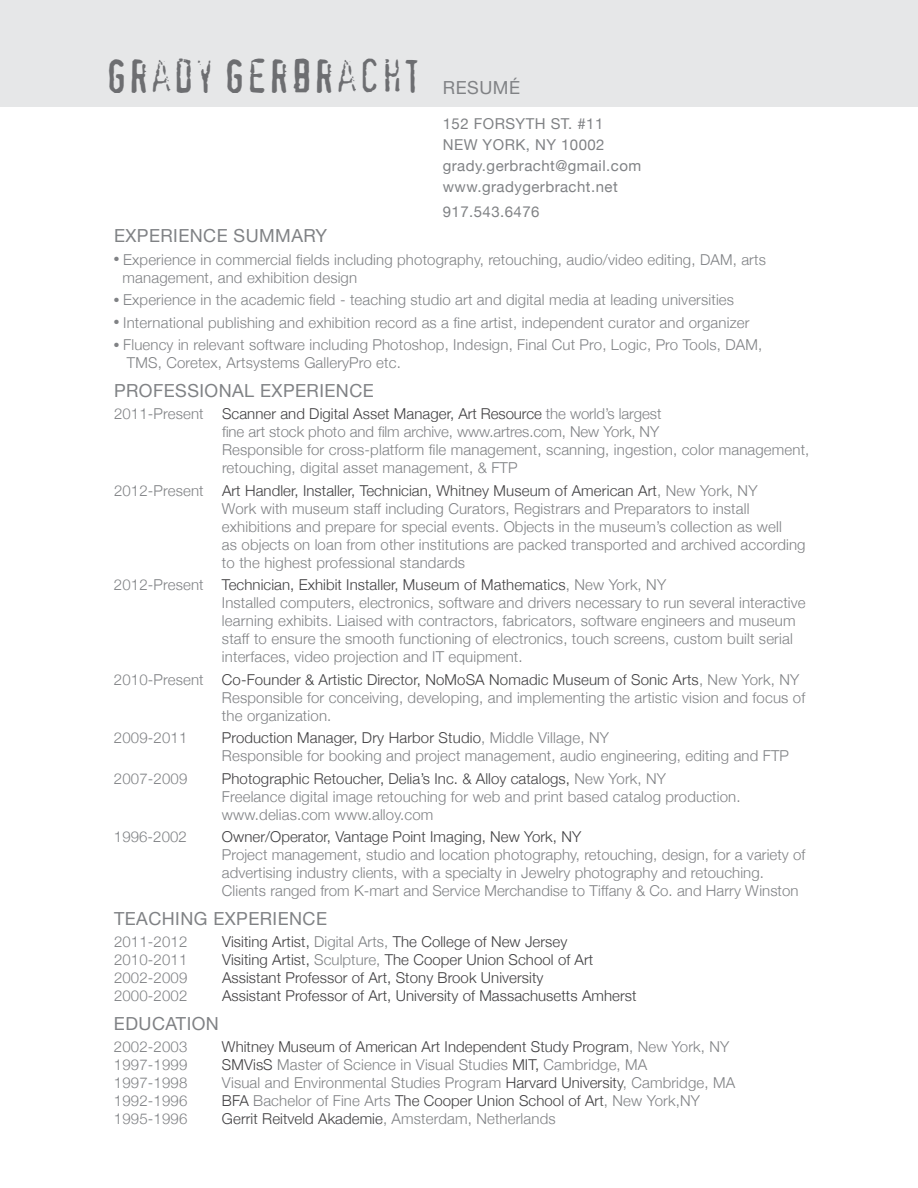
<style>
.page{position:relative;width:918px;height:1188px;background:#fff}
.page>*{position:absolute;margin:0;border:0;box-sizing:border-box;transform-origin:0 0}
.t1{font:45px "Confidential";color:#6d6e71}
.t2{font:18px "Helvetica Neue";letter-spacing:.025em;color:#808285}
.t3{font:300 15px/18px "Helvetica Neue";letter-spacing:.01em;color:#808285}
.t4{font:300 15px "Helvetica Neue";letter-spacing:.005em;color:#414042}
.t5{font:15px/21px "Helvetica Neue";letter-spacing:.03em;color:#808285}
.s1{color:#414042}
.s2{color:#808285}
</style>
<div class="page">
<div style="left:1px;top:1px;width:917px;height:106px;background:#e6e7e8"></div>
<h1 class="t1" style="left:105px;top:57px;width:317px">GRADY GERBRACHT</h1>
<p class="t2" style="left:443px;top:77px;width:79px">RESUMÉ</p>
<p class="t5" style="left:443px;top:113px;width:200px">152 FORSYTH ST. #11<br>NEW YORK, NY 10002<br>GRADY.GERBRACHT@GMAIL.COM<br>WWW.GRADYGERBRACHT.NET</p>
<p class="t5" style="left:443px;top:201px;width:98px">917.543.6476</p>
<p class="t2" style="left:114px;top:225px;width:215px">EXPERIENCE SUMMARY</p>
<p class="t3" style="left:123px;top:250px;width:645px;text-indent:-9px">● Experience in commercial fields including photography, retouching, audio/video editing, DAM, arts management, and exhibition design</p>
<p class="t3" style="left:114px;top:291px;width:622px">● Experience in the academic field - teaching studio art and digital media at leading universities</p>
<p class="t3" style="left:114px;top:313px;width:637px">● International publishing and exhibition record as a fine artist, independent curator and organizer</p>
<p class="t3" style="left:127px;top:336px;width:637px;text-indent:-13px">● Fluency in relevant software including Photoshop, Indesign, Final Cut Pro, Logic, Pro Tools, DAM,<br>TMS, Coretex, Artsystems GalleryPro etc.</p>
<p class="t2" style="left:114px;top:380px;width:62px">PROFESS</p>
<p class="t2" style="left:199px;top:380px;width:174px">IONAL EXPERIENCE</p>
<p class="t3" style="left:222px;top:405px;width:589px;text-indent:-108px">2011-Present <span class="s1">Scanner and Digital Asset Manager, Art Resource</span> the world’s largest<br>fine art stock photo and film archive, www.artres.com, New York, NY<br>Responsible for cross-platform file management, scanning, ingestion, color management, retouching, digital asset management, &amp; FTP</p>
<p class="t3" style="left:222px;top:481px;width:585px;text-indent:-108px">2012-Present <span class="s1">Art Handler, Installer, Technician, Whitney Museum of American Art</span>, New York, NY<br>Work with museum staff including Curators, Registrars and Preparators to install exhibitions and prepare for special events. Objects in the museum’s collection as well<br>as objects on loan from other institutions are packed transported and archived according to the highest professional standards</p>
<p class="t3" style="left:222px;top:576px;width:585px;text-indent:-108px">2012-Present <span class="s1">Technician, Exhibit Installer, Museum of Mathematics</span>, New York, NY<br>Installed computers, electronics, software and drivers necessary to run several interactive learning exhibits. Liaised with contractors, fabricators, software engineers and museum staff to ensure the smooth functioning of electronics, touch screens, custom built serial interfaces, video projection and IT equipment.</p>
<p class="t3" style="left:222px;top:670px;width:585px;text-indent:-108px">2010-Present <span class="s1">Co-Founder &amp; Artistic Director, NoMoSA Nomadic Museum of Sonic Arts</span>, New York, NY<br>Responsible for conceiving, developing, and implementing the artistic vision and focus of the organization.</p>
<p class="t3" style="left:114px;top:729px;width:75px">2009-2011</p>
<p class="t3" style="left:222px;top:729px;width:569px"><span class="s1">Production Manager, Dry Harbor Studio</span>, Middle Village, NY<br>Responsible for booking and project management, audio engineering, editing and FTP</p>
<p class="t3" style="left:114px;top:769px;width:75px">2007-2009</p>
<p class="t3" style="left:222px;top:769px;width:520px"><span class="s1">Photographic Retoucher, Delia’s Inc. &amp; Alloy catalogs,</span> New York, NY<br>Freelance digital image retouching for web and print based catalog production. www.delias.com www.alloy.com</p>
<p class="t3" style="left:114px;top:828px;width:74px">1996-2002</p>
<p class="t4" style="left:222px;top:828px;width:361px">Owner/Operator, Vantage Point Imaging, New York, NY</p>
<p class="t3" style="left:222px;top:846px;width:585px">Project management, studio and location photography, retouching, design, for a variety of advertising industry clients, with a specialty in Jewelry photography and retouching.<br>Clients ranged from K-mart and Service Merchandise to Tiffany &amp; Co. and Harry Winston</p>
<p class="t2" style="left:114px;top:908px;width:212px">TEACHING EXPERIENCE</p>
<p class="t3" style="left:114px;top:933px;width:75px">2011-2012</p>
<p class="t4" style="left:222px;top:933px;width:347px">Visiting Artist, <span class="s2">Digital Arts,</span> The College of New Jersey</p>
<p class="t3" style="left:114px;top:951px;width:75px">2010-2011</p>
<p class="t4" style="left:222px;top:951px;width:373px">Visiting Artist, <span class="s2">Sculpture,</span> The Cooper Union School of Art</p>
<p class="t3" style="left:114px;top:969px;width:75px">2002-2009</p>
<p class="t4" style="left:222px;top:969px;width:323px">Assistant Professor of Art, Stony Brook University</p>
<p class="t3" style="left:114px;top:987px;width:75px">2000-2002</p>
<p class="t4" style="left:222px;top:987px;width:416px">Assistant Professor of Art, University of Massachusetts Amherst</p>
<p class="t2" style="left:114px;top:1013px;width:106px">EDUCATION</p>
<p class="t3" style="left:114px;top:1038px;width:75px">2002-2003</p>
<p class="t4" style="left:222px;top:1038px;width:509px">Whitney Museum of American Art Independent Study Program<span class="s2">, New York, NY</span></p>
<p class="t3" style="left:114px;top:1056px;width:75px">1997-1999</p>
<p class="t3" style="left:222px;top:1056px;width:427px"><span class="s1">SMVisS</span> Master of Science in Visual Studies <span class="s1">MIT,</span> Cambridge, MA</p>
<p class="t3" style="left:114px;top:1074px;width:75px">1997-1998</p>
<p class="t3" style="left:222px;top:1074px;width:515px">Visual and Environmental Studies Program <span class="s1">Harvard University</span>, Cambridge, MA</p>
<p class="t3" style="left:114px;top:1092px;width:75px">1992-1996</p>
<p class="t3" style="left:222px;top:1092px;width:479px"><span class="s1">BFA</span> Bachelor of Fine Arts <span class="s1">The Cooper Union School of Art</span>, New York,NY</p>
<p class="t3" style="left:114px;top:1110px;width:75px">1995-1996</p>
<p class="t4" style="left:222px;top:1110px;width:335px">Gerrit Reitveld Akademie<span class="s2">, Amsterdam, Netherlands</span></p>
</div>
